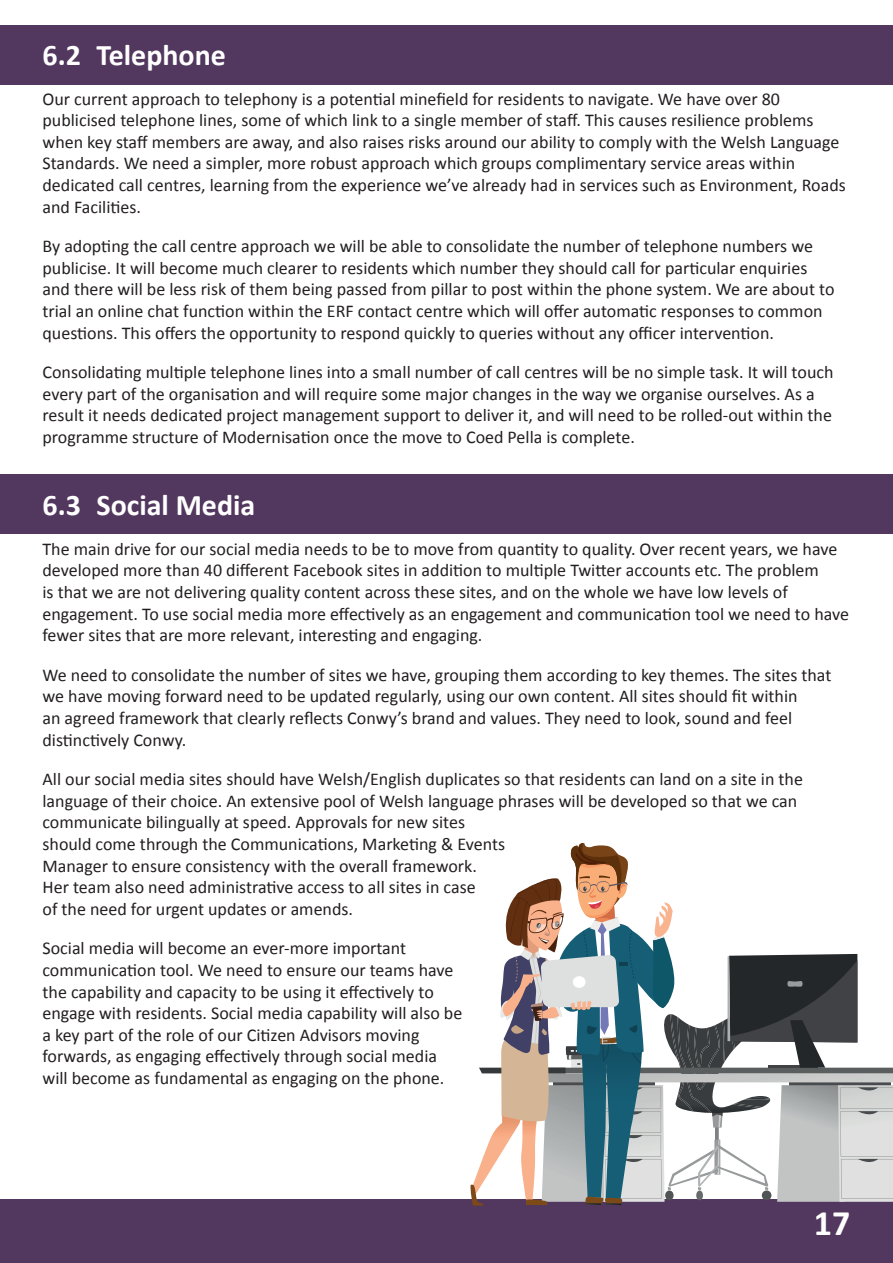
<style>
.page{position:relative;width:893px;height:1263px;background:#fff}
.page>*{position:absolute;margin:0;border:0;box-sizing:border-box;transform-origin:0 0}
.t1{font:700 36px "Calibri";color:#fff}
.t2{font:700 30px "Calibri";color:#fff}
.t3{font:18px/21.6px "Calibri";color:#231f20}
</style>
<div class="page">
<div style="left:0;top:474px;width:893px;height:59px;background:#52375e"></div>
<div style="left:0;top:25px;width:893px;height:59px;background:#52375e"></div>
<div style="left:0;top:1199px;width:893px;height:64px;background:#52375e"></div>
<svg style="left:470px;top:843px;width:423px;height:362px"></svg>
<p class="t2" style="left:43px;top:36px;width:185px">6.2 Telephone</p>
<p class="t3" style="left:43px;top:87px;width:805px">Our current approach to telephony is a potential minefield for residents to navigate. We have over 80 publicised telephone lines, some of which link to a single member of staff. This causes resilience problems when key staff members are away, and also raises risks around our ability to comply with the Welsh Language Standards. We need a simpler, more robust approach which groups complimentary service areas within dedicated call centres, learning from the experience we’ve already had in services such as Environment, Roads and Facilities.</p>
<p class="t3" style="left:43px;top:235px;width:793px">By adopting the call centre approach we will be able to consolidate the number of telephone numbers we publicise. It will become much clearer to residents which number they should call for particular enquiries and there will be less risk of them being passed from pillar to post within the phone system. We are about to trial an online chat function within the ERF contact centre which will offer automatic responses to common questions. This offers the opportunity to respond quickly to queries without any officer intervention.</p>
<p class="t3" style="left:43px;top:361px;width:792px">Consolidating multiple telephone lines into a small number of call centres will be no simple task. It will touch every part of the organisation and will require some major changes in the way we organise ourselves. As a result it needs dedicated project management support to deliver it, and will need to be rolled-out within the programme structure of Modernisation once the move to Coed Pella is complete.</p>
<p class="t2" style="left:43px;top:486px;width:214px">6.3 Social Media</p>
<p class="t3" style="left:43px;top:537px;width:808px">The main drive for our social media needs to be to move from quantity to quality. Over recent years, we have developed more than 40 different Facebook sites in addition to multiple Twitter accounts etc. The problem<br>is that we are not delivering quality content across these sites, and on the whole we have low levels of engagement. To use social media more effectively as an engagement and communication tool we need to have fewer sites that are more relevant, interesting and engaging.</p>
<p class="t3" style="left:43px;top:663px;width:790px">We need to consolidate the number of sites we have, grouping them according to key themes. The sites that we have moving forward need to be updated regularly, using our own content. All sites should fit within<br>an agreed framework that clearly reflects Conwy’s brand and values. They need to look, sound and feel distinctively Conwy.</p>
<p class="t3" style="left:43px;top:767px;width:762px">All our social media sites should have Welsh/English duplicates so that residents can land on a site in the language of their choice. An extensive pool of Welsh language phrases will be developed so that we can communicate bilingually at speed. Approvals for new sites<br>should come through the Communications, Marketing &amp; Events<br>Manager to ensure consistency with the overall framework.<br>Her team also need administrative access to all sites in case<br>of the need for urgent updates or amends.</p>
<p class="t3" style="left:43px;top:937px;width:421px">Social media will become an ever-more important communication tool. We need to ensure our teams have the capability and capacity to be using it effectively to engage with residents. Social media capability will also be a key part of the role of our Citizen Advisors moving forwards, as engaging effectively through social media will become as fundamental as engaging on the phone.</p>
<p class="t1" style="left:814px;top:1200px;width:38px">17</p>
</div>
